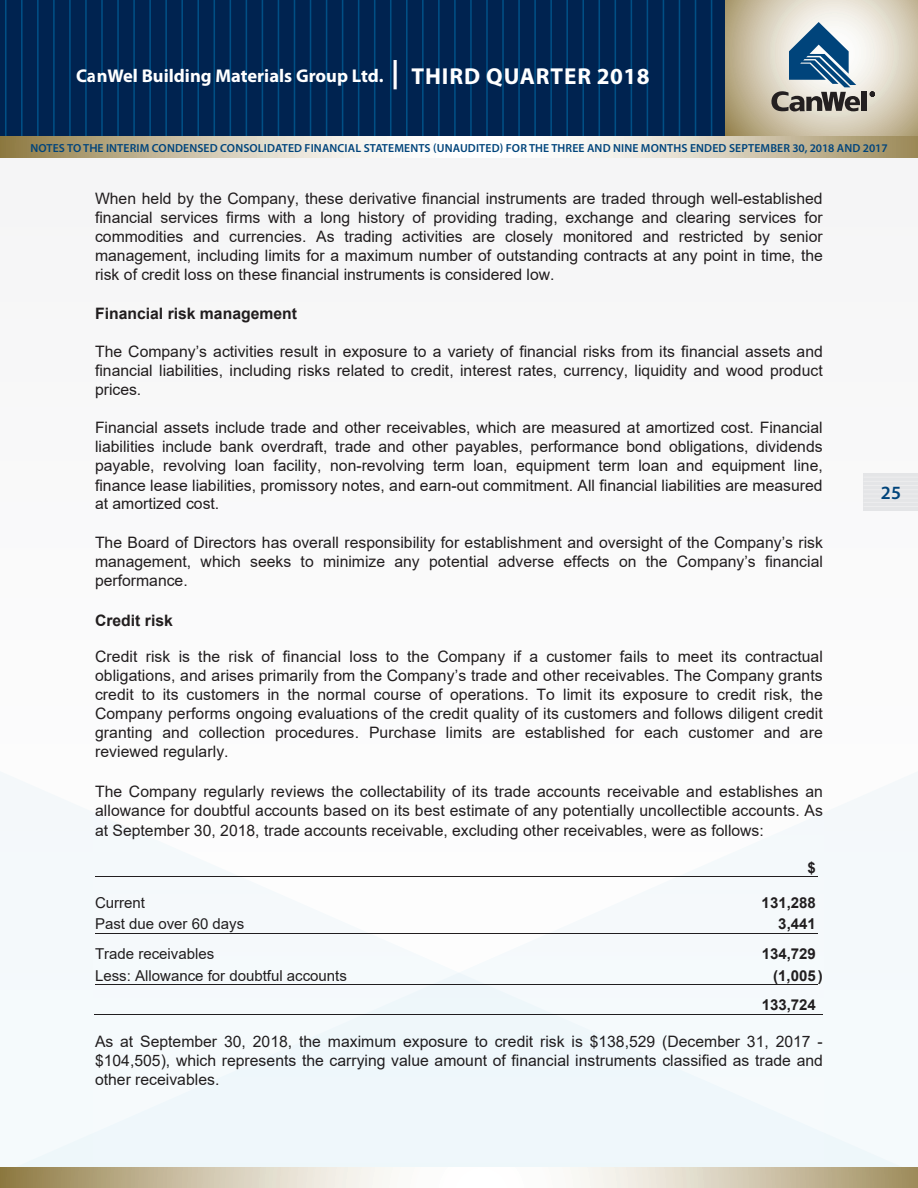
<style>
.page{position:relative;width:918px;height:1188px;background:#fff}
.page>*{position:absolute;margin:0;border:0;box-sizing:border-box;transform-origin:0 0}
.t1{font:600 18.75px "Myriad Pro";color:#00447b}
.t2{font:700 18.45px "Myriad Pro";color:#fff}
.t3{font:15.75px/19px "Arial";color:#231f20;text-align:justify}
.t4{font:700 15.75px "Arial";color:#231f20}
.t5{font:15px "Arial";color:#231f20}
.t6{font:700 15px/29.8px "Arial";color:#231f20}
.t7{font:600 11.7px "Myriad Pro";letter-spacing:.01em;color:#00447b}
.s1{font-size:29.25px}
.s2{font-size:23.1px}
</style>
<div class="page">
<div style="left:0;top:152px;width:918px;height:1036px;background:#f5f5f6"></div>
<div style="left:0;top:0;width:918px;height:139px;background:#002350"></div>
<hr style="left:5px;top:0;width:2px;height:140px;background:#014f85">
<hr style="left:21px;top:0;width:2px;height:140px;background:#014f85">
<hr style="left:37px;top:0;width:2px;height:140px;background:#014f85">
<hr style="left:53px;top:0;width:2px;height:140px;background:#014f85">
<hr style="left:69px;top:0;width:2px;height:140px;background:#014f85">
<hr style="left:85px;top:0;width:2px;height:140px;background:#014f85">
<hr style="left:101px;top:0;width:2px;height:140px;background:#014f85">
<hr style="left:117px;top:0;width:2px;height:140px;background:#014f85">
<hr style="left:133px;top:0;width:2px;height:140px;background:#014f85">
<hr style="left:149px;top:0;width:2px;height:140px;background:#014f85">
<hr style="left:165px;top:0;width:2px;height:140px;background:#014f85">
<hr style="left:181px;top:0;width:2px;height:140px;background:#014f85">
<hr style="left:197px;top:0;width:2px;height:140px;background:#014f85">
<hr style="left:214px;top:0;width:1px;height:140px;background:#014f85">
<hr style="left:230px;top:0;width:1px;height:140px;background:#014f85">
<hr style="left:246px;top:0;width:1px;height:140px;background:#014f85">
<hr style="left:262px;top:0;width:1px;height:140px;background:#014f85">
<hr style="left:278px;top:0;width:1px;height:140px;background:#014f85">
<hr style="left:294px;top:0;width:1px;height:140px;background:#014f85">
<hr style="left:310px;top:0;width:1px;height:140px;background:#014f85">
<hr style="left:326px;top:0;width:1px;height:140px;background:#014f85">
<hr style="left:342px;top:0;width:1px;height:140px;background:#014f85">
<hr style="left:358px;top:0;width:1px;height:140px;background:#014f85">
<hr style="left:374px;top:0;width:1px;height:140px;background:#014f85">
<hr style="left:390px;top:0;width:2px;height:140px;background:#014f85">
<hr style="left:406px;top:0;width:2px;height:140px;background:#014f85">
<hr style="left:422px;top:0;width:2px;height:140px;background:#014f85">
<hr style="left:438px;top:0;width:2px;height:140px;background:#014f85">
<hr style="left:454px;top:0;width:2px;height:140px;background:#014f85">
<hr style="left:470px;top:0;width:2px;height:140px;background:#014f85">
<hr style="left:486px;top:0;width:2px;height:140px;background:#014f85">
<hr style="left:502px;top:0;width:2px;height:140px;background:#014f85">
<hr style="left:518px;top:0;width:2px;height:140px;background:#014f85">
<hr style="left:534px;top:0;width:2px;height:140px;background:#014f85">
<hr style="left:550px;top:0;width:2px;height:140px;background:#014f85">
<hr style="left:566px;top:0;width:2px;height:140px;background:#014f85">
<hr style="left:582px;top:0;width:2px;height:140px;background:#014f85">
<hr style="left:598px;top:0;width:2px;height:140px;background:#014f85">
<hr style="left:615px;top:0;width:1px;height:140px;background:#014f85">
<hr style="left:631px;top:0;width:1px;height:140px;background:#014f85">
<hr style="left:647px;top:0;width:1px;height:140px;background:#014f85">
<hr style="left:663px;top:0;width:1px;height:140px;background:#014f85">
<hr style="left:679px;top:0;width:1px;height:140px;background:#014f85">
<hr style="left:695px;top:0;width:1px;height:140px;background:#014f85">
<hr style="left:711px;top:0;width:1px;height:140px;background:#014f85">
<svg style="left:726px;top:0;width:192px;height:136px;background:#d2c9b2"></svg>
<svg style="left:0;top:1167px;width:918px;height:21px"></svg>
<div style="left:861px;top:92px;width:5px;height:19px;background:#231f20"></div>
<svg style="left:771px;top:22px;width:89px;height:89px;background:#90a1ad"></svg>
<svg style="left:870px;top:92px;width:5px;height:5px"></svg>
<svg style="left:0;top:136px;width:918px;height:21px"></svg>
<div style="left:864px;top:473px;width:54px;height:37px;background:#e4e5e7"></div>
<hr style="left:863px;top:477px;width:55px;height:1px;background:#eeeeef">
<hr style="left:863px;top:481px;width:55px;height:1px;background:#eeeeef">
<hr style="left:863px;top:485px;width:55px;height:1px;background:#eeeeef">
<hr style="left:863px;top:489px;width:55px;height:1px;background:#eeeeef">
<hr style="left:863px;top:493px;width:55px;height:1px;background:#eeeeef">
<hr style="left:863px;top:498px;width:55px;height:1px;background:#eeeeef">
<hr style="left:863px;top:502px;width:55px;height:1px;background:#eeeeef">
<hr style="left:863px;top:506px;width:55px;height:1px;background:#eeeeef">
<hr style="left:95px;top:876px;width:492px;height:1px;background:#231f20">
<hr style="left:587px;top:876px;width:146px;height:1px;background:#231f20">
<hr style="left:733px;top:876px;width:85px;height:1px;background:#231f20">
<hr style="left:95px;top:933px;width:492px;height:1px;background:#231f20">
<hr style="left:587px;top:933px;width:146px;height:1px;background:#231f20">
<hr style="left:733px;top:933px;width:85px;height:1px;background:#231f20">
<hr style="left:95px;top:984px;width:492px;height:1px;background:#231f20">
<hr style="left:587px;top:984px;width:146px;height:1px;background:#231f20">
<hr style="left:733px;top:984px;width:85px;height:1px;background:#231f20">
<hr style="left:94px;top:1014px;width:493px;height:1px;background:#231f20">
<hr style="left:585px;top:1014px;width:148px;height:1px;background:#231f20">
<hr style="left:732px;top:1014px;width:86px;height:1px;background:#231f20">
<p class="t2" style="left:76px;top:64px;width:575px">CanWel Building Materials Group Ltd. <span class="s1">|</span> <span class="s2">third Quarter 2018</span></p>
<p class="t7" style="left:30px;top:140px;width:484px">NOTES TO THE INTERIM CONDENSED CONSOLIDATED FI NANCIAL STATEMENTS (UNAUDITED) FOR</p>
<p class="t7" style="left:529px;top:140px;width:8px">THE</p>
<p class="t7" style="left:551px;top:140px;width:8px">THREE</p>
<p class="t7" style="left:587px;top:140px;width:9px">AND</p>
<p class="t7" style="left:613px;top:140px;width:37px">NINE MONTHS</p>
<p class="t7" style="left:690px;top:140px;width:9px">ENDED</p>
<p class="t7" style="left:729px;top:140px;width:28px">SE PTEM</p>
<p class="t7" style="left:770px;top:140px;width:76px">BER 30, 2018 AND</p>
<p class="t7" style="left:863px;top:140px;width:26px">2017</p>
<p class="t3" style="left:95px;top:189px;width:729px">When held by the Company, these derivative financial instruments are traded through well-established financial services firms with a long history of providing trading, exchange and clearing services for commodities and currencies. As trading activities are closely monitored and restricted by senior management, including limits for a maximum number of outstanding contracts at any point in time, the risk of credit loss on these financial instruments is considered low.</p>
<p class="t4" style="left:95px;top:303px;width:204px">Financial risk management</p>
<p class="t3" style="left:95px;top:342px;width:729px">The Company’s activities result in exposure to a variety of financial risks from its financial assets and financial liabilities, including risks related to credit, interest rates, currency, liquidity and wood product prices.</p>
<p class="t3" style="left:95px;top:418px;width:729px">Financial assets include trade and other receivables, which are measured at amortized cost. Financial liabilities include bank overdraft, trade and other payables, performance bond obligations, dividends payable, revolving loan facility, non-revolving term loan, equipment term loan and equipment line, finance lease liabilities, promissory notes, and earn-out commitment. All financial liabilities are measured at amortized cost.</p>
<p class="t3" style="left:95px;top:533px;width:730px">The Board of Directors has overall responsibility for establishment and oversight of the Company’s risk management, which seeks to minimize any potential adverse effects on the Company’s financial performance.</p>
<p class="t4" style="left:95px;top:609px;width:79px">Credit risk</p>
<p class="t3" style="left:95px;top:647px;width:729px">Credit risk is the risk of financial loss to the Company if a customer fails to meet its contractual obligations, and arises primarily from the Company’s trade and other receivables. The Company grants credit to its customers in the normal course of operations. To limit its exposure to credit risk, the Company performs ongoing evaluations of the credit quality of its customers and follows diligent credit granting and collection procedures. Purchase limits are established for each customer and are reviewed regularly.</p>
<p class="t3" style="left:95px;top:782px;width:729px;line-height:19.6px">The Company regularly reviews the collectability of its trade accounts receivable and establishes an allowance for doubtful accounts based on its best estimate of any potentially uncollectible accounts. As at September 30, 2018, trade accounts receivable, excluding other receivables, were as follows:</p>
<p class="t6" style="left:807px;top:853px;width:10px">$</p>
<p class="t5" style="left:95px;top:892px;width:52px">Current</p>
<p class="t6" style="left:762px;top:888px;width:56px">131,288</p>
<p class="t5" style="left:95px;top:914px;width:151px">Past due over 60 days</p>
<p class="t6" style="left:778px;top:909px;width:39px">3,441</p>
<p class="t5" style="left:95px;top:944px;width:121px">Trade receivables</p>
<p class="t6" style="left:762px;top:939px;width:56px">134,729</p>
<p class="t5" style="left:95px;top:965px;width:253px">Less: Allowance for doubtful accounts</p>
<p class="t6" style="left:762px;top:961px;width:63px;text-indent:12px">(1,005)<br>133,724</p>
<p class="t3" style="left:95px;top:1032px;width:729px">As at September 30, 2018, the maximum exposure to credit risk is $138,529 (December 31, 2017 - $104,505), which represents the carrying value amount of financial instruments classified as trade and other receivables.</p>
<p class="t1" style="left:881px;top:481px;width:22px">25</p>
</div>
